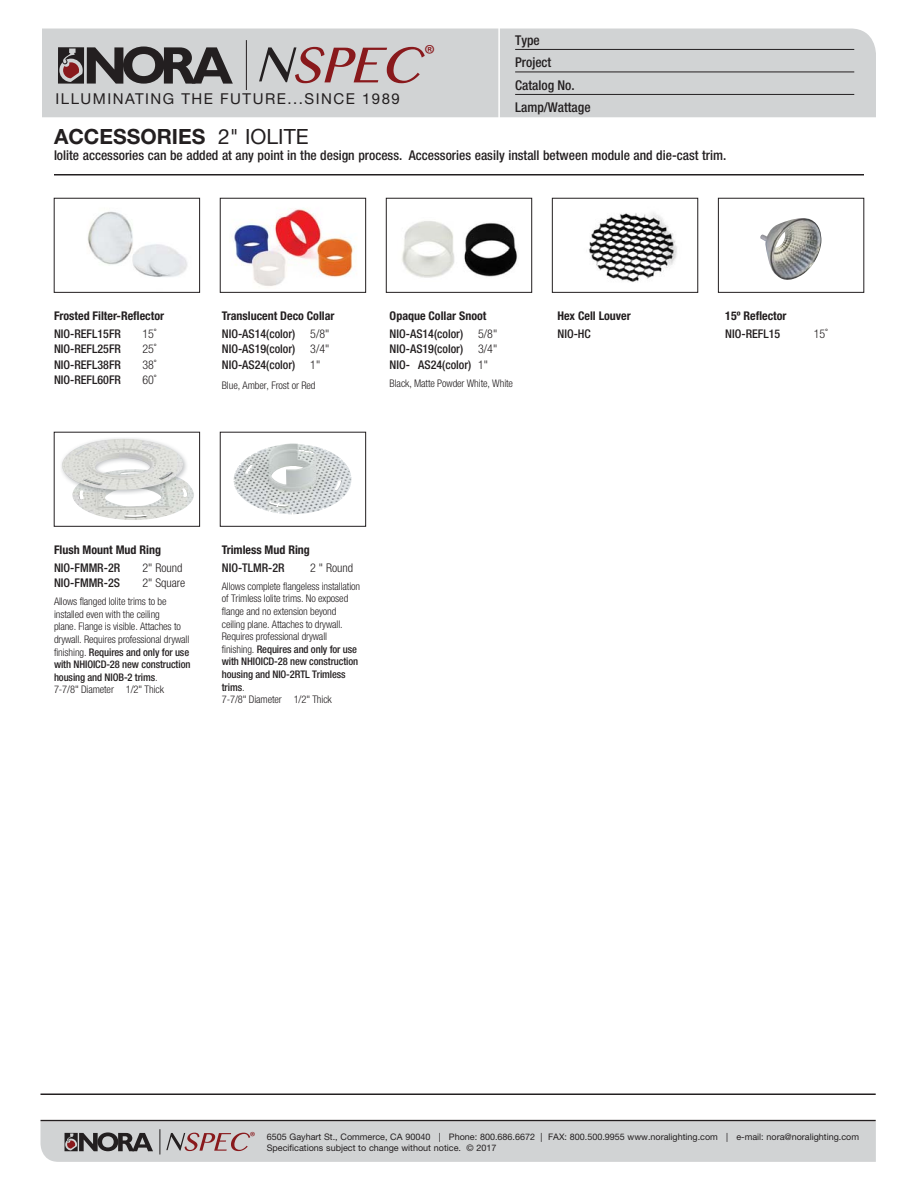
<style>
.page{position:relative;width:918px;height:1188px;background:#fff}
.page>*{position:absolute;margin:0;border:0;box-sizing:border-box;transform-origin:0 0}
.t1{font:26.4px "Myriad Pro";color:#89191c}
.t2{font:700 21px "Helvetica Neue LT Std";color:#231f20}
.t3{font:15px "Helvetica Neue LT Std";letter-spacing:.1em;color:#231f20}
.t4{font:500 condensed 13.5px/22.5px "Helvetica Neue LT Std";color:#231f20}
.t5{font:13.35px "Myriad Pro";color:#89191c}
.t6{font:500 condensed 12px/15.5px "Helvetica Neue LT Std";color:#231f20}
.t7{font:700 condensed 12px/17.7px "Helvetica Neue LT Std";color:#231f20}
.t8{font:300 condensed 12px "Helvetica Neue LT Std";color:#231f20}
.t9{font:300 condensed 10.5px/12.6px "Helvetica Neue LT Std";letter-spacing:-.01em;color:#231f20}
.t10{font:9px/10.8px "Helvetica Neue LT Std";color:#231f20}
.s1{font-weight:400}
.s2{font-weight:500}
.s3{font-weight:300}
</style>
<div class="page">
<hr style="left:40px;top:1120px;width:836px;height:1px;background:#231f20">
<div style="left:42px;top:28px;width:834px;height:90px;background:#d1d3d4"></div>
<hr style="left:498px;top:26px;width:2px;height:93px;background:#fff">
<hr style="left:515px;top:49px;width:339px;height:1px;background:#231f20">
<hr style="left:515px;top:72px;width:339px;height:1px;background:#231f20">
<hr style="left:515px;top:94px;width:339px;height:1px;background:#231f20">
<hr style="left:40px;top:1094px;width:836px;height:1px;background:#231f20">
<svg style="left:58px;top:46px;width:175px;height:38px;background:#6f6b6c"></svg>
<svg style="left:259px;top:47px;width:166px;height:36px;background:#b69ea0"></svg>
<hr style="left:246px;top:40px;width:1px;height:50px;background:#231f20">
<div style="left:40px;top:1122px;width:836px;height:40px;background:#d1d3d4"></div>
<hr style="left:54px;top:174px;width:810px;height:2px;background:#231f20">
<img style="left:88px;top:211px;width:100px;height:66px">
<div style="left:54px;top:198px;width:146px;height:95px;border:1px solid #231f20"></div>
<img style="left:588px;top:212px;width:89px;height:70px">
<div style="left:552px;top:198px;width:146px;height:95px;border:1px solid #231f20"></div>
<svg style="left:220px;top:198px;width:312px;height:95px"></svg>
<img style="left:397px;top:218px;width:60px;height:63px">
<img style="left:459px;top:217px;width:60px;height:63px">
<img style="left:760px;top:218px;width:61px;height:62px">
<div style="left:718px;top:198px;width:146px;height:95px;border:1px solid #231f20"></div>
<img style="left:72px;top:484px;width:122px;height:36px">
<img style="left:61px;top:438px;width:126px;height:32px">
<img style="left:72px;top:469px;width:116px;height:26px">
<img style="left:62px;top:439px;width:121px;height:52px">
<img style="left:234px;top:443px;width:118px;height:71px">
<div style="left:220px;top:432px;width:146px;height:94px;border:1px solid #231f20"></div>
<h3 class="t3" style="left:56px;top:90px;width:346px">ILLUMINATING THE FUTURE...SINCE 1989</h3>
<h1 class="t1" style="left:424px;top:38px;width:13px">®</h1>
<p class="t4" style="left:515px;top:30px;width:77px">Type<br>Project<br>Catalog No.<br>Lamp/Wattage</p>
<h2 class="t2" style="left:54px;top:124px;width:256px">ACCESSORIES <span class="s1">2" IOLITE</span></h2>
<p class="t4" style="left:54px;top:145px;width:674px">Iolite accessories can be added at any point in the design process. Accessories easily install between module and die-cast trim.</p>
<p class="t7" style="left:54px;top:308px;width:112px">Frosted Filter-Reflector</p>
<p class="t6" style="left:54px;top:327px;width:69px">NIO-REFL15FR</p>
<p class="t8" style="left:142px;top:329px;width:15px">15˚</p>
<p class="t6" style="left:54px;top:342px;width:69px">NIO-REFL25FR</p>
<p class="t8" style="left:142px;top:345px;width:15px">25˚</p>
<p class="t6" style="left:54px;top:358px;width:69px">NIO-REFL38FR</p>
<p class="t8" style="left:142px;top:360px;width:15px">38˚</p>
<p class="t6" style="left:54px;top:373px;width:69px">NIO-REFL60FR</p>
<p class="t8" style="left:143px;top:376px;width:15px">60˚</p>
<p class="t7" style="left:222px;top:308px;width:114px">Translucent Deco Collar<br><span class="s2">NIO-AS14(color)</span> <span class="s3">5/8"</span></p>
<p class="t6" style="left:222px;top:342px;width:109px">NIO-AS19(color) <span class="s3">3/4"<br></span>NIO-AS24(color) <span class="s3">1"</span></p>
<p class="t9" style="left:222px;top:379px;width:95px">Blue, Amber, Frost or Red</p>
<p class="t7" style="left:390px;top:308px;width:109px">Opaque Collar Snoot<br><span class="s2">NIO-AS14(color)</span> <span class="s3">5/8"</span></p>
<p class="t6" style="left:390px;top:342px;width:109px">NIO-AS19(color) <span class="s3">3/4"<br></span>NIO- AS24(color) <span class="s3">1"</span></p>
<p class="t9" style="left:390px;top:378px;width:125px">Black, Matte Powder White, White</p>
<p class="t7" style="left:557px;top:308px;width:75px">Hex Cell Louver</p>
<p class="t6" style="left:557px;top:327px;width:35px">NIO-HC</p>
<p class="t7" style="left:54px;top:542px;width:109px">Flush Mount Mud Ring</p>
<p class="t6" style="left:54px;top:561px;width:68px">NIO-FMMR-2R</p>
<p class="t8" style="left:142px;top:563px;width:41px">2" Round</p>
<p class="t6" style="left:54px;top:576px;width:67px">NIO-FMMR-2S</p>
<p class="t8" style="left:142px;top:579px;width:44px">2" Square</p>
<p class="t9" style="left:54px;top:596px;width:138px">Allows flanged Iolite trims to be installed even with the ceiling<br>plane. Flange is visible. Attaches to drywall. Requires professional drywall finishing. <span class="s2">Requires and only for use with NHIOICD-28 new construction housing and NIOB-2 trims</span>.<br>7-7/8" Diameter 1/2" Thick</p>
<p class="t7" style="left:222px;top:542px;width:90px">Trimless Mud Ring</p>
<p class="t6" style="left:222px;top:561px;width:64px">NIO-TLMR-2R</p>
<p class="t8" style="left:310px;top:563px;width:44px">2 " Round</p>
<p class="t9" style="left:222px;top:581px;width:140px">Allows complete flangeless installation of Trimless Iolite trims. No exposed flange and no extension beyond ceiling plane. Attaches to drywall.<br>Requires professional drywall finishing. <span class="s2">Requires and only for use with NHIOICD-28 new construction housing and NIO-2RTL Trimless trims</span>.<br>7-7/8" Diameter 1/2" Thick</p>
<p class="t7" style="left:725px;top:308px;width:63px">15º Reflector</p>
<p class="t6" style="left:725px;top:327px;width:57px">NIO-REFL15</p>
<p class="t8" style="left:814px;top:329px;width:15px">15˚</p>
<p class="t5" style="left:250px;top:1128px;width:7px">®</p>
<p class="t10" style="left:267px;top:1132px;width:594px">6505 Gayhart St., Commerce, CA 90040 | Phone: 800.686.6672 | FAX: 800.500.9955 www.noralighting.com | e-mail: nora@noralighting.com<br>Specifications subject to change without notice. © 2017</p>
</div>
